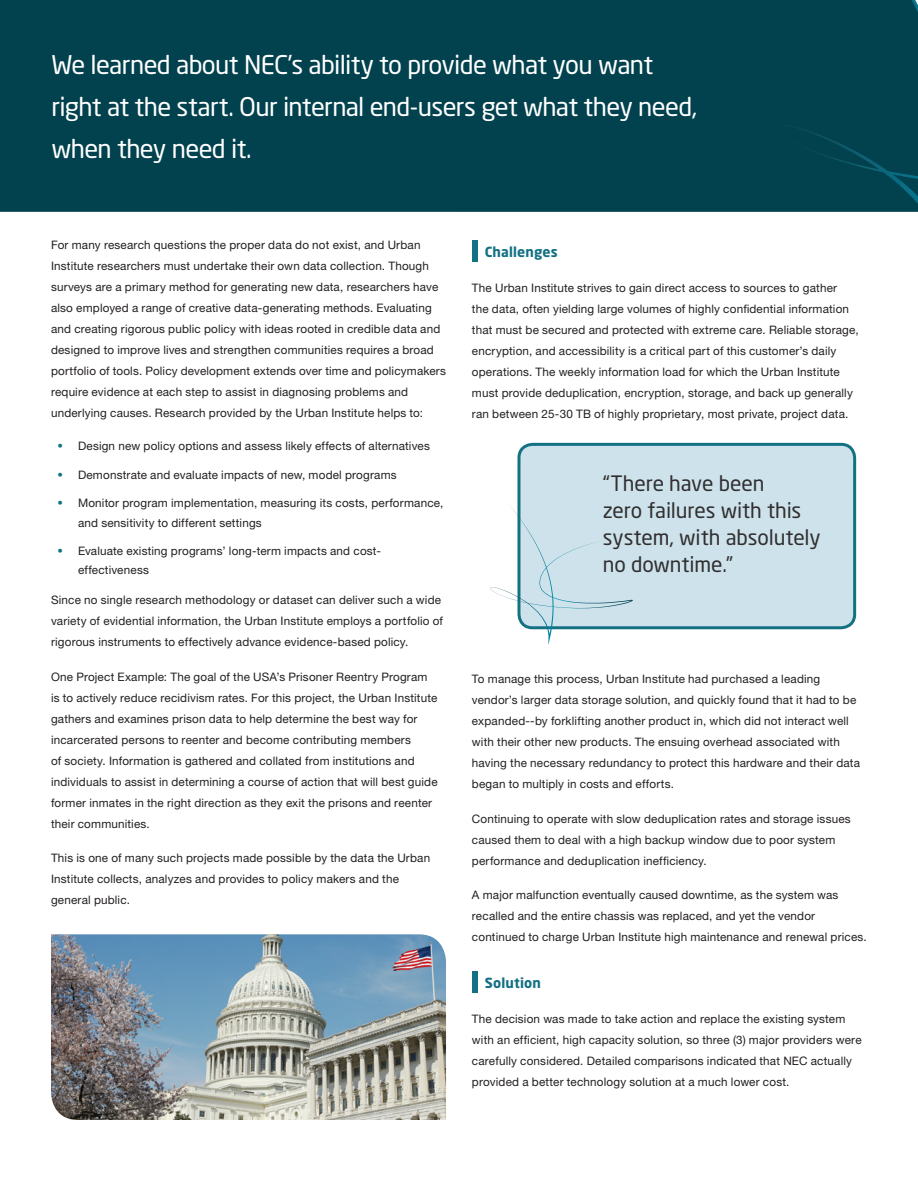
<style>
.page{position:relative;width:918px;height:1188px;background:#fff}
.page>*{position:absolute;margin:0;border:0;box-sizing:border-box;transform-origin:0 0}
.Catch_Copy{font:25.5px/42px "Neo Sans Pro";letter-spacing:-.025em;color:#fff}
.Body_Text{font:21px/27px "Neo Sans Pro";letter-spacing:-.005em;color:#312f30}
.Heading_2{font:700 13.8px "Neo Sans Pro";letter-spacing:.01em;color:#147183}
.Body_Text-2{font:11.7px/21px "Helvetica Neue LT Std";letter-spacing:.015em;color:#231f20}
.s1{font-family:"Neo Sans Pro";font-weight:700;color:#147183}
</style>
<div class="page">
<img style="left:51px;top:934px;width:395px;height:186px">
<div style="left:0;top:0;width:918px;height:212px;background:#02414e"></div>
<div style="left:776px;top:0;width:142px;height:204px;background:#02414e"></div>
<div style="left:472px;top:972px;width:5px;height:21px;background:#147183"></div>
<div style="left:519px;top:444px;width:336px;height:184px;background:#cde2eb;border-radius:14px"></div>
<div style="left:517px;top:443px;width:339px;height:186px;border:3px solid #147183;border-radius:14px"></div>
<svg style="left:490px;top:502px;width:143px;height:143px"></svg>
<div style="left:472px;top:241px;width:5px;height:21px;background:#147183"></div>
<p class="Catch_Copy" style="left:51px;top:43px;width:647px">We learned about NEC’s ability to provide what you want right at the start. Our internal end-users get what they need, when they need it.</p>
<p class="Body_Text-2" style="left:51px;top:234px;width:397px">For many research questions the proper data do not exist, and Urban Institute researchers must undertake their own data collection. Though surveys are a primary method for generating new data, researchers have also employed a range of creative data-generating methods. Evaluating and creating rigorous public policy with ideas rooted in credible data and designed to improve lives and strengthen communities requires a broad portfolio of tools. Policy development extends over time and policymakers require evidence at each step to assist in diagnosing problems and underlying causes. Research provided by the Urban Institute helps to:</p>
<p class="Body_Text-2" style="left:58px;top:435px;width:374px"><span class="s1">•</span> Design new policy options and assess likely effects of alternatives</p>
<p class="Body_Text-2" style="left:58px;top:464px;width:340px"><span class="s1">•</span> Demonstrate and evaluate impacts of new, model programs</p>
<p class="Body_Text-2" style="left:78px;top:493px;width:367px;line-height:19.5px;text-indent:-20px"><span class="s1">•</span> Monitor program implementation, measuring its costs, performance, and sensitivity to different settings</p>
<p class="Body_Text-2" style="left:78px;top:541px;width:304px;line-height:19.5px;text-indent:-20px"><span class="s1">•</span> Evaluate existing programs’ long-term impacts and cost&shy;effectiveness</p>
<p class="Body_Text-2" style="left:51px;top:590px;width:394px">Since no single research methodology or dataset can deliver such a wide variety of evidential information, the Urban Institute employs a portfolio of rigorous instruments to effectively advance evidence-based policy.</p>
<p class="Body_Text-2" style="left:51px;top:666px;width:388px">One Project Example: The goal of the USA’s Prisoner Reentry Program is to actively reduce recidivism rates. For this project, the Urban Institute gathers and examines prison data to help determine the best way for incarcerated persons to reenter and become contributing members<br>of society. Information is gathered and collated from institutions and individuals to assist in determining a course of action that will best guide former inmates in the right direction as they exit the prisons and reenter their communities.</p>
<p class="Body_Text-2" style="left:51px;top:848px;width:381px">This is one of many such projects made possible by the data the Urban<br>Institute collects, analyzes and provides to policy makers and the general public.</p>
<p class="Heading_2" style="left:485px;top:243px;width:74px">Challenges</p>
<p class="Body_Text-2" style="left:472px;top:277px;width:388px">The Urban Institute strives to gain direct access to sources to gather<br>the data, often yielding large volumes of highly confidential information that must be secured and protected with extreme care. Reliable storage, encryption, and accessibility is a critical part of this customer’s daily operations. The weekly information load for which the Urban Institute must provide deduplication, encryption, storage, and back up generally ran between 25-30 TB of highly proprietary, most private, project data.</p>
<p class="Body_Text" style="left:603px;top:470px;width:219px">“There have been<br>zero failures with this system, with absolutely no downtime.”</p>
<p class="Body_Text-2" style="left:472px;top:668px;width:390px">To manage this process, Urban Institute had purchased a leading vendor’s larger data storage solution, and quickly found that it had to be expanded--by forklifting another product in, which did not interact well with their other new products. The ensuing overhead associated with having the necessary redundancy to protect this hardware and their data began to multiply in costs and efforts.</p>
<p class="Body_Text-2" style="left:472px;top:808px;width:380px">Continuing to operate with slow deduplication rates and storage issues caused them to deal with a high backup window due to poor system performance and deduplication inefficiency.</p>
<p class="Body_Text-2" style="left:472px;top:884px;width:396px">A major malfunction eventually caused downtime, as the system was recalled and the entire chassis was replaced, and yet the vendor continued to charge Urban Institute high maintenance and renewal prices.</p>
<p class="Heading_2" style="left:485px;top:974px;width:58px">Solution</p>
<p class="Body_Text-2" style="left:472px;top:1008px;width:391px">The decision was made to take action and replace the existing system with an efficient, high capacity solution, so three (3) major providers were carefully considered. Detailed comparisons indicated that NEC actually provided a better technology solution at a much lower cost.</p>
</div>
